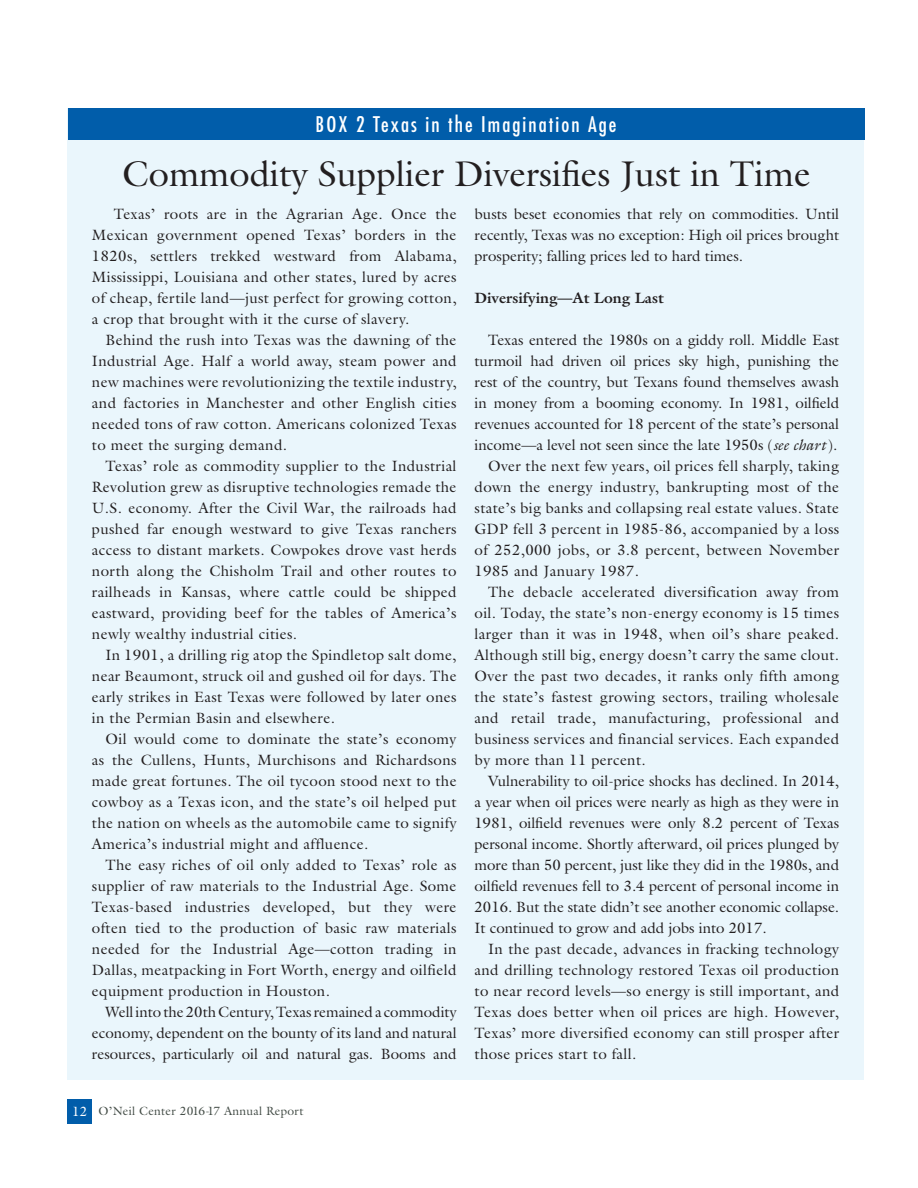
<style>
.page{position:relative;width:918px;height:1188px;background:#fff}
.page>*{position:absolute;margin:0;border:0;box-sizing:border-box;transform-origin:0 0}
.t1{font:36px "Galliard Std";color:#231f20}
.t2{font:condensed 21px "Futura";letter-spacing:.1em;color:#fff}
.t3{font:15px/21px "Galliard Std";letter-spacing:.025em;color:#231f20;text-align:justify}
.t4{font:700 15px "Galliard Std";color:#231f20}
.t5{font:12px "Galliard Std";letter-spacing:.025em;color:#434c46}
.s1{font-size:13.5px;color:#fff}
.s2{font-style:italic}
</style>
<div class="page">
<div style="left:68px;top:1100px;width:24px;height:24px;background:#015daa"></div>
<div style="left:68px;top:108px;width:796px;height:972px;background:#eaf6fc"></div>
<div style="left:68px;top:108px;width:797px;height:31px;background:#015daa"></div>
<p class="t2" style="left:316px;top:111px;width:302px">BOX 2 Texas in the Imagination Age</p>
<p class="t1" style="left:122px;top:151px;width:690px">Commodity Supplier Diversifies Just in Time</p>
<p class="t3" style="left:92px;top:203px;width:366px;text-indent:22px">Texas’ roots are in the Agrarian Age. Once the Mexican government opened Texas’ borders in the 1820s, settlers trekked westward from Alabama, Mississippi, Louisiana and other states, lured by acres of cheap, fertile land—just perfect for growing cotton, a crop that brought with it the curse of slavery.</p>
<p class="t3" style="left:92px;top:329px;width:366px;text-indent:14px">Behind the rush into Texas was the dawning of the Industrial Age. Half a world away, steam power and new machines were revolutionizing the textile industry, and factories in Manchester and other English cities needed tons of raw cotton. Americans colonized Texas to meet the surging demand.</p>
<p class="t3" style="left:92px;top:455px;width:366px;text-indent:14px">Texas’ role as commodity supplier to the Industrial Revolution grew as disruptive technologies remade the U.S. economy. After the Civil War, the railroads had pushed far enough westward to give Texas ranchers access to distant markets. Cowpokes drove vast herds north along the Chisholm Trail and other routes to railheads in Kansas, where cattle could be shipped eastward, providing beef for the tables of America’s newly wealthy industrial cities.</p>
<p class="t3" style="left:92px;top:644px;width:366px;text-indent:14px">In 1901, a drilling rig atop the Spindletop salt dome, near Beaumont, struck oil and gushed oil for days. The early strikes in East Texas were followed by later ones in the Permian Basin and elsewhere.</p>
<p class="t3" style="left:92px;top:728px;width:366px;text-indent:14px">Oil would come to dominate the state’s economy as the Cullens, Hunts, Murchisons and Richardsons made great fortunes. The oil tycoon stood next to the cowboy as a Texas icon, and the state’s oil helped put the nation on wheels as the automobile came to signify America’s industrial might and affluence.</p>
<p class="t3" style="left:92px;top:854px;width:366px;text-indent:14px">The easy riches of oil only added to Texas’ role as supplier of raw materials to the Industrial Age. Some Texas-based industries developed, but they were often tied to the production of basic raw materials needed for the Industrial Age—cotton trading in Dallas, meatpacking in Fort Worth, energy and oilfield equipment production in Houston.</p>
<p class="t3" style="left:92px;top:1001px;width:366px;text-indent:14px">Well into the 20th Century, Texas remained a commodity economy, dependent on the bounty of its land and natural resources, particularly oil and natural gas. Booms and</p>
<p class="t5" style="left:72px;top:1103px;width:233px"><span class="s1">12</span> O’Neil Center 2016-17 Annual Report</p>
<p class="t3" style="left:475px;top:203px;width:366px">busts beset economies that rely on commodities. Until recently, Texas was no exception: High oil prices brought prosperity; falling prices led to hard times.</p>
<p class="t4" style="left:475px;top:288px;width:191px">Diversifying—At Long Last</p>
<p class="t3" style="left:475px;top:329px;width:366px;text-indent:14px">Texas entered the 1980s on a giddy roll. Middle East turmoil had driven oil prices sky high, punishing the rest of the country, but Texans found themselves awash in money from a booming economy. In 1981, oilfield revenues accounted for 18 percent of the state’s personal income—a level not seen since the late 1950s (<span class="s2">see chart</span>).</p>
<p class="t3" style="left:475px;top:455px;width:366px;text-indent:14px">Over the next few years, oil prices fell sharply, taking down the energy industry, bankrupting most of the state’s big banks and collapsing real estate values. State GDP fell 3 percent in 1985-86, accompanied by a loss of 252,000 jobs, or 3.8 percent, between November 1985 and January 1987.</p>
<p class="t3" style="left:475px;top:581px;width:366px;text-indent:14px">The debacle accelerated diversification away from oil. Today, the state’s non-energy economy is 15 times larger than it was in 1948, when oil’s share peaked.<br>Although still big, energy doesn’t carry the same clout.<br>Over the past two decades, it ranks only fifth among the state’s fastest growing sectors, trailing wholesale and retail trade, manufacturing, professional and business services and financial services. Each expanded by more than 11 percent.</p>
<p class="t3" style="left:475px;top:770px;width:366px;text-indent:14px">Vulnerability to oil-price shocks has declined. In 2014, a year when oil prices were nearly as high as they were in 1981, oilfield revenues were only 8.2 percent of Texas personal income. Shortly afterward, oil prices plunged by more than 50 percent, just like they did in the 1980s, and oilfield revenues fell to 3.4 percent of personal income in 2016. But the state didn’t see another economic collapse.<br>It continued to grow and add jobs into 2017.</p>
<p class="t3" style="left:475px;top:938px;width:366px;text-indent:14px">In the past decade, advances in fracking technology and drilling technology restored Texas oil production to near record levels—so energy is still important, and Texas does better when oil prices are high. However, Texas’ more diversified economy can still prosper after those prices start to fall.</p>
</div>
